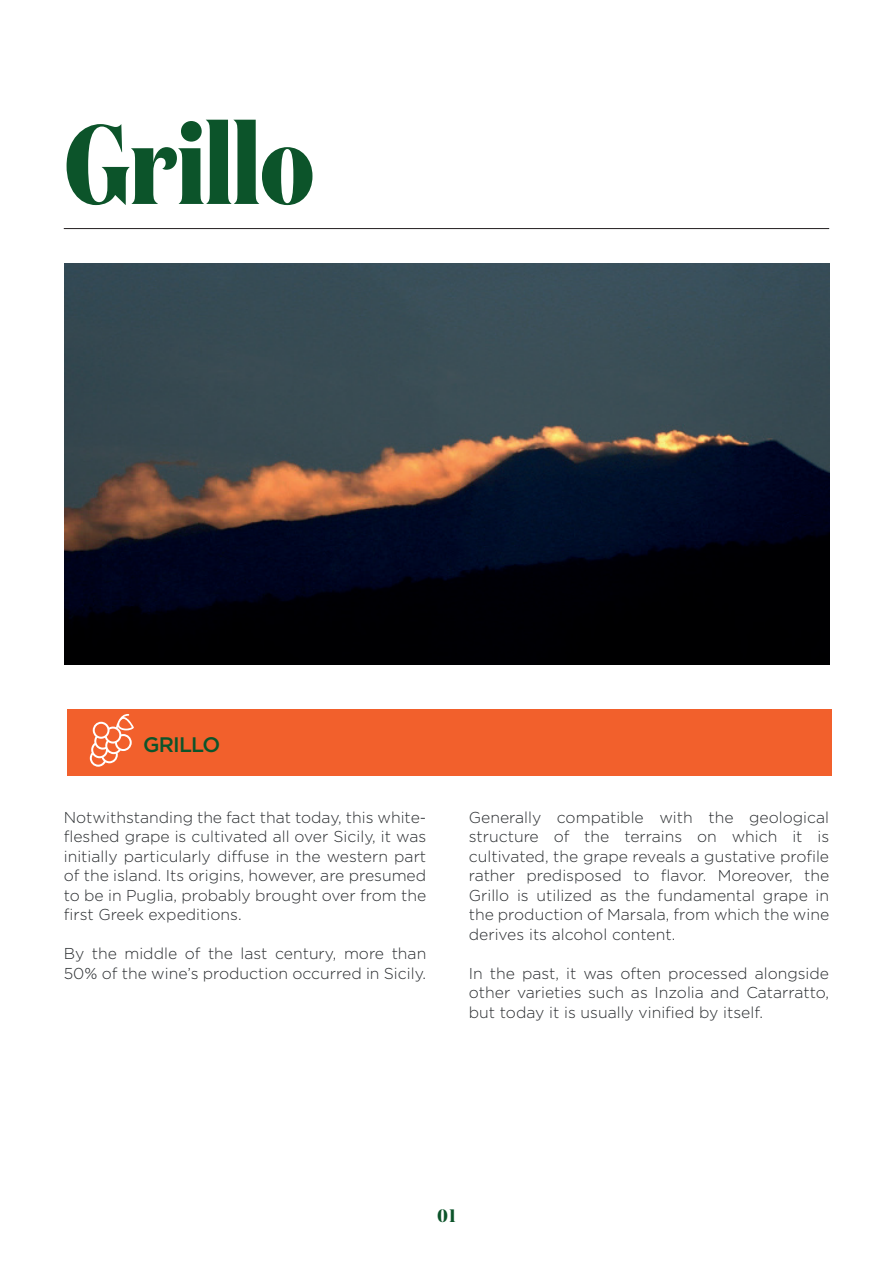
<style>
.page{position:relative;width:893px;height:1263px;background:#fff}
.page>*{position:absolute;margin:0;border:0;box-sizing:border-box;transform-origin:0 0}
.t1{font:700 112.5px "Domaine Disp Cond";color:#0c542a}
.t2{font:500 21px "Gotham";letter-spacing:-.04em;color:#0c542a}
.t3{font:700 18px "Domaine Disp Cond";color:#0c542a}
.t4{font:300 15.75px/19.5px "Gotham";color:#292c2f;text-align:justify}
</style>
<div class="page">
<hr style="left:64px;top:228px;width:765px;height:1px;background:#231f20">
<img style="left:65px;top:264px;width:764px;height:400px">
<div style="left:67px;top:709px;width:764px;height:67px;background:#f2602c"></div>
<svg style="left:90px;top:714px;width:44px;height:53px"></svg>
<h1 class="t1" style="left:65px;top:96px;width:251px">Grillo</h1>
<h2 class="t2" style="left:143px;top:731px;width:79px">GRILLO</h2>
<p class="t4" style="left:64px;top:807px;width:364px">Notwithstanding the fact that today, this white&shy;fleshed grape is cultivated all over Sicily, it was initially particularly diffuse in the western part of the island. Its origins, however, are presumed to be in Puglia, probably brought over from the first Greek expeditions.</p>
<p class="t4" style="left:64px;top:943px;width:364px">By the middle of the last century, more than<br>50% of the wine’s production occurred in Sicily.</p>
<p class="t4" style="left:469px;top:807px;width:362px">Generally compatible with the geological structure of the terrains on which it is cultivated, the grape reveals a gustative profile rather predisposed to flavor. Moreover, the Grillo is utilized as the fundamental grape in the production of Marsala, from which the wine derives its alcohol content.</p>
<p class="t4" style="left:469px;top:963px;width:362px">In the past, it was often processed alongside other varieties such as Inzolia and Catarratto, but today it is usually vinified by itself.</p>
<p class="t3" style="left:437px;top:1204px;width:20px">01</p>
</div>
